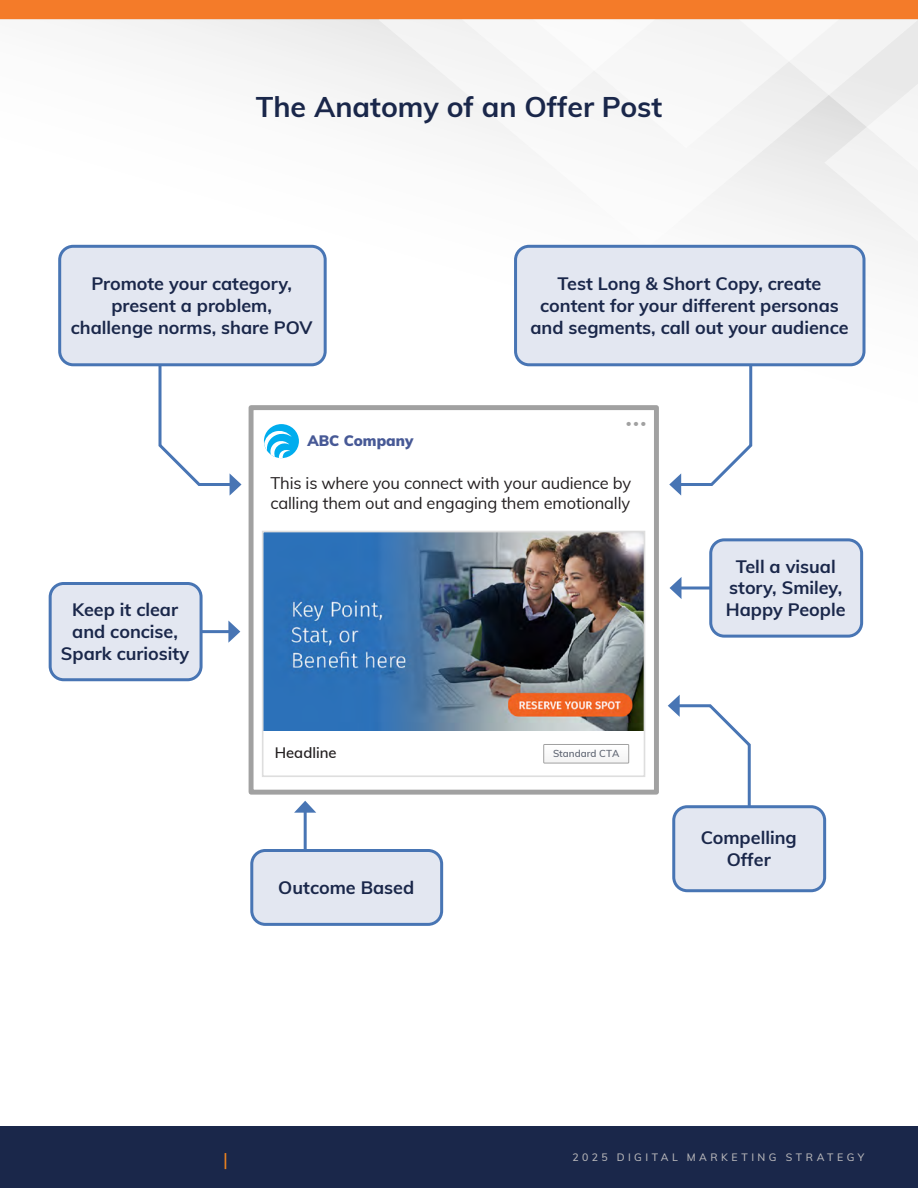
<style>
.page{position:relative;width:918px;height:1188px;background:#fff}
.page>*{position:absolute;margin:0;border:0;box-sizing:border-box;transform-origin:0 0}
.t1{font:33px "Arvo";color:#a1a1a1}
.t2{font:700 28.5px "Muli";color:#1a274a}
.t3{font:700 18px/21.6px "Muli";color:#1a274a;text-align:center}
.t4{font:500 18px "Muli";color:#ef831e}
.t5{font:16.5px/19.8px "Muli";letter-spacing:-.01em;color:#231f20}
.t6{font:900 14.85px "Muli";color:#475996}
.t7{font:600 14.85px "Muli";color:#231f20}
.t8{font:500 10.5px "Muli";letter-spacing:.33em;color:#b7b6b9}
.t9{font:600 9.9px "Muli";color:#626875}
</style>
<div class="page">
<div style="left:0;top:1126px;width:918px;height:62px;background:#1a274a"></div>
<div style="left:0;top:0;width:918px;height:20px;background:#f47b29"></div>
<svg style="left:62px;top:20px;width:856px;height:483px"></svg>
<svg style="left:379px;top:20px;width:42px;height:227px"></svg>
<svg style="left:421px;top:20px;width:497px;height:230px"></svg>
<div style="left:251px;top:408px;width:405px;height:384px;background:#fff"></div>
<div style="left:249px;top:405px;width:410px;height:390px;border:5px solid #a1a1a1"></div>
<div style="left:264px;top:424px;width:35px;height:34px;background:#00adee;border-radius:50%"></div>
<svg style="left:264px;top:430px;width:28px;height:28px"></svg>
<svg style="left:546px;top:760px;width:81px;height:1px"></svg>
<div style="left:544px;top:744px;width:85px;height:19px;border:1px solid #a1a1a1"></div>
<img style="left:265px;top:534px;width:377px;height:197px">
<div style="left:262px;top:531px;width:383px;height:246px;border:2px solid #dedede"></div>
<svg style="left:157px;top:366px;width:85px;height:130px"></svg>
<svg style="left:669px;top:366px;width:85px;height:130px"></svg>
<svg style="left:668px;top:695px;width:83px;height:118px"></svg>
<hr style="left:304px;top:809px;width:3px;height:69px;background:#4875b4">
<svg style="left:294px;top:801px;width:22px;height:12px"></svg>
<div style="left:60px;top:246px;width:265px;height:119px;background:#e3e7f1;border-radius:14px"></div>
<div style="left:58px;top:245px;width:269px;height:121px;border:3px solid #4875b4;border-radius:14px"></div>
<div style="left:516px;top:246px;width:348px;height:119px;background:#e3e7f1;border-radius:14px"></div>
<div style="left:514px;top:245px;width:352px;height:121px;border:3px solid #4875b4;border-radius:14px"></div>
<hr style="left:198px;top:630px;width:35px;height:3px;background:#4875b4">
<svg style="left:228px;top:621px;width:12px;height:22px"></svg>
<div style="left:50px;top:584px;width:151px;height:96px;background:#e3e7f1;border-radius:14px"></div>
<div style="left:49px;top:582px;width:154px;height:99px;border:3px solid #4875b4;border-radius:14px"></div>
<svg style="left:681px;top:586px;width:28px;height:4px"></svg>
<svg style="left:670px;top:577px;width:11px;height:22px"></svg>
<div style="left:711px;top:540px;width:151px;height:96px;background:#e3e7f1;border-radius:14px"></div>
<div style="left:709px;top:538px;width:154px;height:100px;border:3px solid #4875b4;border-radius:14px"></div>
<div style="left:252px;top:850px;width:190px;height:74px;background:#e3e7f1;border-radius:14px"></div>
<div style="left:250px;top:849px;width:193px;height:77px;border:3px solid #4875b4;border-radius:14px"></div>
<div style="left:674px;top:807px;width:151px;height:84px;background:#e3e7f1;border-radius:14px"></div>
<div style="left:672px;top:805px;width:154px;height:87px;border:3px solid #4875b4;border-radius:14px"></div>
<h2 class="t2" style="left:256px;top:86px;width:408px">The Anatomy of an Offer Post</h2>
<p class="t3" style="left:71px;top:272px;width:243px">Promote your category, present a problem, challenge norms, share POV</p>
<p class="t3" style="left:530px;top:272px;width:320px">Test Long &amp; Short Copy, create content for your different personas and segments, call out your audience</p>
<p class="t6" style="left:307px;top:430px;width:107px">ABC Company</p>
<h1 class="t1" style="left:625px;top:394px;width:24px">...</h1>
<p class="t3" style="left:61px;top:598px;width:130px">Keep it clear and concise,<br>Spark curiosity</p>
<p class="t5" style="left:270px;top:473px;width:362px">This is where you connect with your audience by calling them out and engaging them emotionally</p>
<p class="t7" style="left:275px;top:742px;width:63px">Headline</p>
<p class="t9" style="left:553px;top:747px;width:68px">Standard CTA</p>
<p class="t3" style="left:278px;top:876px;width:137px">Outcome Based</p>
<p class="t3" style="left:726px;top:555px;width:121px">Tell a visual story, Smiley,<br>Happy People</p>
<p class="t3" style="left:701px;top:826px;width:98px">Compelling<br>Offer</p>
<p class="t4" style="left:223px;top:1146px;width:6px">|</p>
<p class="t8" style="left:573px;top:1149px;width:293px">2025 DIGITAL MARKETING STRATEGY</p>
</div>
